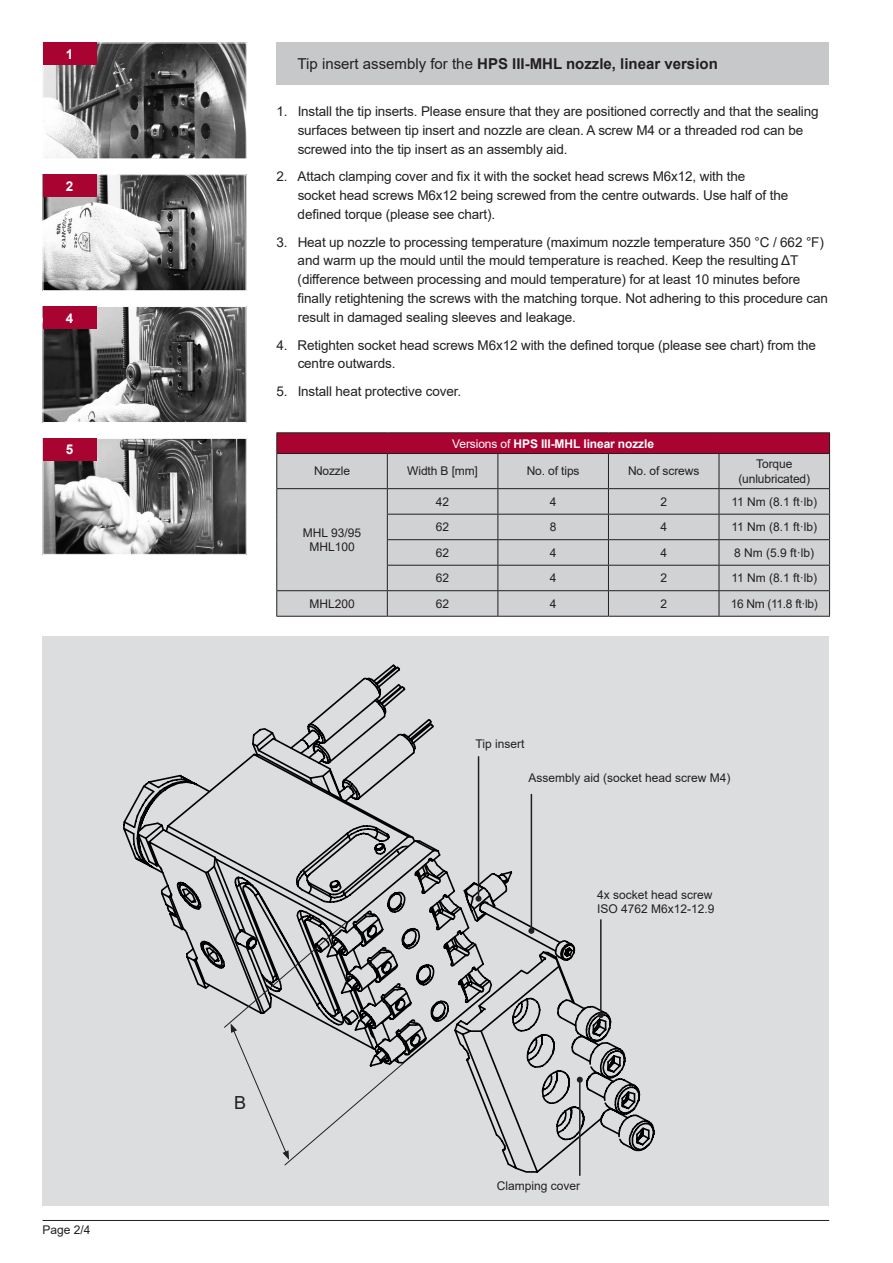
<style>
.page{position:relative;width:893px;height:1263px;background:#fff}
.page>*{position:absolute;margin:0;border:0;box-sizing:border-box;transform-origin:0 0}
.t1{font:18px "Arial";color:#231f20}
.t2{font:700 15px "Arial";color:#231f20}
.t3{font:13.5px/18.9px "Arial";letter-spacing:-.01em;color:#231f20}
.t4{font:700 13.5px "Arial";color:#fff}
.t5{font:12px/14.4px "Arial";color:#231f20;text-align:center}
.t6{font:700 12px "Arial";letter-spacing:-.01em;color:#fff}
.s1{font-weight:400}
</style>
<div class="page">
<div style="left:276px;top:43px;width:553px;height:42px;background:#c7c8ca"></div>
<div style="left:43px;top:636px;width:786px;height:570px;background:#dcdddf"></div>
<hr style="left:43px;top:1220px;width:786px;height:1px;background:#231f20">
<hr style="left:579px;top:1080px;width:2px;height:96px;background:#231f20">
<svg style="left:123px;top:664px;width:532px;height:502px"></svg>
<img style="left:45px;top:45px;width:200px;height:112px">
<div style="left:43px;top:43px;width:204px;height:116px;border:1px solid #fff"></div>
<div style="left:43px;top:43px;width:53px;height:22px;background:#a90332"></div>
<img style="left:45px;top:176px;width:200px;height:113px">
<div style="left:43px;top:174px;width:204px;height:117px;border:1px solid #fff"></div>
<div style="left:43px;top:174px;width:53px;height:23px;background:#a90332"></div>
<img style="left:45px;top:308px;width:200px;height:113px">
<div style="left:43px;top:306px;width:204px;height:117px;border:1px solid #fff"></div>
<div style="left:43px;top:306px;width:53px;height:23px;background:#a90332"></div>
<img style="left:45px;top:440px;width:200px;height:113px">
<div style="left:43px;top:438px;width:204px;height:117px;border:1px solid #fff"></div>
<div style="left:43px;top:438px;width:53px;height:23px;background:#a90332"></div>
<div style="left:277px;top:433px;width:553px;height:20px;background:#a90332"></div>
<div style="left:277px;top:454px;width:552px;height:162px;background:#d1d2d4"></div>
<hr style="left:276px;top:432px;width:111px;height:1px;background:#231f20">
<svg style="left:276px;top:433px;width:1px;height:20px"></svg>
<hr style="left:387px;top:432px;width:111px;height:1px;background:#231f20">
<hr style="left:498px;top:432px;width:110px;height:1px;background:#231f20">
<hr style="left:608px;top:432px;width:111px;height:1px;background:#231f20">
<hr style="left:719px;top:432px;width:111px;height:1px;background:#231f20">
<svg style="left:829px;top:433px;width:1px;height:20px"></svg>
<hr style="left:276px;top:453px;width:111px;height:1px;background:#231f20">
<hr style="left:276px;top:454px;width:1px;height:34px;background:#231f20">
<hr style="left:387px;top:453px;width:111px;height:1px;background:#231f20">
<hr style="left:387px;top:454px;width:1px;height:34px;background:#231f20">
<hr style="left:498px;top:453px;width:110px;height:1px;background:#231f20">
<hr style="left:497px;top:454px;width:1px;height:34px;background:#231f20">
<hr style="left:608px;top:453px;width:111px;height:1px;background:#231f20">
<hr style="left:608px;top:454px;width:1px;height:34px;background:#231f20">
<hr style="left:719px;top:453px;width:111px;height:1px;background:#231f20">
<hr style="left:719px;top:454px;width:1px;height:34px;background:#231f20">
<hr style="left:829px;top:454px;width:1px;height:34px;background:#231f20">
<hr style="left:276px;top:488px;width:111px;height:1px;background:#231f20">
<hr style="left:387px;top:488px;width:111px;height:1px;background:#231f20">
<hr style="left:498px;top:488px;width:110px;height:1px;background:#231f20">
<hr style="left:608px;top:488px;width:111px;height:1px;background:#231f20">
<hr style="left:719px;top:488px;width:111px;height:1px;background:#231f20">
<hr style="left:387px;top:514px;width:111px;height:1px;background:#231f20">
<hr style="left:498px;top:514px;width:110px;height:1px;background:#231f20">
<hr style="left:608px;top:514px;width:111px;height:1px;background:#231f20">
<hr style="left:719px;top:514px;width:111px;height:1px;background:#231f20">
<hr style="left:387px;top:539px;width:111px;height:1px;background:#231f20">
<hr style="left:498px;top:539px;width:110px;height:1px;background:#231f20">
<hr style="left:608px;top:539px;width:111px;height:1px;background:#231f20">
<hr style="left:719px;top:539px;width:111px;height:1px;background:#231f20">
<hr style="left:387px;top:565px;width:111px;height:1px;background:#231f20">
<hr style="left:498px;top:565px;width:110px;height:1px;background:#231f20">
<hr style="left:608px;top:565px;width:111px;height:1px;background:#231f20">
<hr style="left:719px;top:565px;width:111px;height:1px;background:#231f20">
<hr style="left:276px;top:590px;width:111px;height:1px;background:#231f20">
<svg style="left:276px;top:489px;width:1px;height:127px"></svg>
<hr style="left:387px;top:590px;width:111px;height:1px;background:#231f20">
<svg style="left:387px;top:489px;width:1px;height:127px"></svg>
<hr style="left:498px;top:590px;width:110px;height:1px;background:#231f20">
<svg style="left:497px;top:489px;width:1px;height:127px"></svg>
<hr style="left:608px;top:590px;width:111px;height:1px;background:#231f20">
<svg style="left:608px;top:489px;width:1px;height:127px"></svg>
<hr style="left:719px;top:590px;width:111px;height:1px;background:#231f20">
<svg style="left:719px;top:489px;width:1px;height:127px"></svg>
<svg style="left:829px;top:489px;width:1px;height:127px"></svg>
<hr style="left:276px;top:616px;width:111px;height:1px;background:#231f20">
<hr style="left:387px;top:616px;width:111px;height:1px;background:#231f20">
<hr style="left:498px;top:616px;width:110px;height:1px;background:#231f20">
<hr style="left:608px;top:616px;width:111px;height:1px;background:#231f20">
<hr style="left:719px;top:616px;width:111px;height:1px;background:#231f20">
<p class="t4" style="left:66px;top:45px;width:9px">1</p>
<p class="t4" style="left:66px;top:176px;width:9px">2</p>
<p class="t4" style="left:66px;top:308px;width:9px">4</p>
<p class="t4" style="left:66px;top:440px;width:9px">5</p>
<p class="t5" style="left:43px;top:1223px;width:50px">Page 2/4</p>
<p class="t2" style="left:298px;top:53px;width:422px"><span class="s1">Tip insert assembly for the</span> HPS III-MHL nozzle, linear version</p>
<p class="t3" style="left:298px;top:102px;width:522px;text-indent:-21px">1. Install the tip inserts. Please ensure that they are positioned correctly and that the sealing surfaces between tip insert and nozzle are clean. A screw M4 or a threaded rod can be screwed into the tip insert as an assembly aid.</p>
<p class="t3" style="left:298px;top:167px;width:492px;text-indent:-21px">2. Attach clamping cover and fix it with the socket head screws M6x12, with the<br>socket head screws M6x12 being screwed from the centre outwards. Use half of the defined torque (please see chart).</p>
<p class="t3" style="left:298px;top:232px;width:532px;text-indent:-21px">3. Heat up nozzle to processing temperature (maximum nozzle temperature 350 °C / 662 °F) and warm up the mould until the mould temperature is reached. Keep the resulting ΔT (difference between processing and mould temperature) for at least 10 minutes before finally retightening the screws with the matching torque. Not adhering to this procedure can result in damaged sealing sleeves and leakage.</p>
<p class="t3" style="left:298px;top:335px;width:520px;text-indent:-21px">4. Retighten socket head screws M6x12 with the defined torque (please see chart) from the centre outwards.</p>
<p class="t3" style="left:276px;top:382px;width:186px">5. Install heat protective cover.</p>
<p class="t6" style="left:452px;top:435px;width:203px"><span class="s1">Versions of</span> HPS III-MHL linear nozzle</p>
<p class="t5" style="left:314px;top:464px;width:38px">Nozzle</p>
<p class="t5" style="left:407px;top:464px;width:72px">Width B [mm]</p>
<p class="t5" style="left:527px;top:464px;width:54px">No. of tips</p>
<p class="t5" style="left:628px;top:464px;width:73px">No. of screws</p>
<p class="t5" style="left:738px;top:457px;width:73px">Torque (unlubricated)</p>
<p class="t5" style="left:303px;top:525px;width:60px">MHL 93/95<br>MHL100</p>
<p class="t5" style="left:436px;top:494px;width:15px">42</p>
<p class="t5" style="left:550px;top:494px;width:8px">4</p>
<p class="t5" style="left:660px;top:494px;width:8px">2</p>
<p class="t5" style="left:731px;top:494px;width:87px">11 Nm (8.1 ft·lb)</p>
<p class="t5" style="left:436px;top:520px;width:15px">62</p>
<p class="t5" style="left:550px;top:520px;width:8px">8</p>
<p class="t5" style="left:660px;top:520px;width:8px">4</p>
<p class="t5" style="left:731px;top:520px;width:87px">11 Nm (8.1 ft·lb)</p>
<p class="t5" style="left:436px;top:545px;width:15px">62</p>
<p class="t5" style="left:550px;top:545px;width:8px">4</p>
<p class="t5" style="left:660px;top:545px;width:8px">4</p>
<p class="t5" style="left:734px;top:545px;width:82px">8 Nm (5.9 ft·lb)</p>
<p class="t5" style="left:436px;top:571px;width:15px">62</p>
<p class="t5" style="left:550px;top:571px;width:8px">4</p>
<p class="t5" style="left:660px;top:571px;width:8px">2</p>
<p class="t5" style="left:731px;top:571px;width:87px">11 Nm (8.1 ft·lb)</p>
<p class="t5" style="left:309px;top:596px;width:47px">MHL200</p>
<p class="t5" style="left:436px;top:596px;width:15px">62</p>
<p class="t5" style="left:550px;top:596px;width:8px">4</p>
<p class="t5" style="left:660px;top:596px;width:8px">2</p>
<p class="t5" style="left:731px;top:597px;width:88px">16 Nm (11.8 ft·lb)</p>
<p class="t5" style="left:476px;top:736px;width:50px">Tip insert</p>
<p class="t5" style="left:528px;top:771px;width:204px">Assembly aid (socket head screw M4)</p>
<p class="t5" style="left:597px;top:887px;width:119px;text-align:left">4x socket head screw<br>ISO 4762 M6x12-12.9</p>
<p class="t1" style="left:234px;top:1090px;width:14px">B</p>
<p class="t5" style="left:497px;top:1178px;width:85px">Clamping cover</p>
</div>
